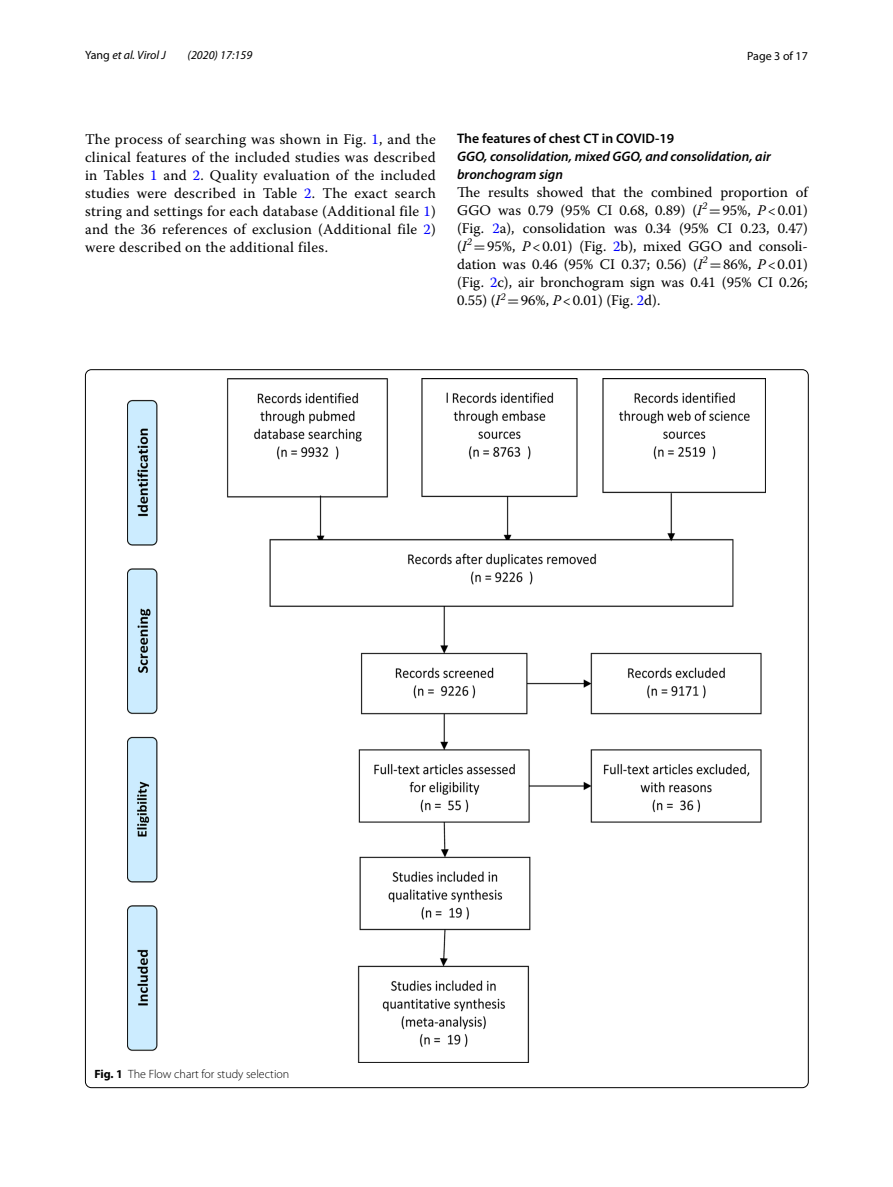
<style>
.page{position:relative;width:893px;height:1187px;background:#fff}
.page>*{position:absolute;margin:0;border:0;box-sizing:border-box;transform-origin:0 0}
.t1{font:14.7px/18px "Warnock Pro";letter-spacing:.015em;color:#000;text-align:justify}
.t2{font:italic 600 13.8px/18px "Myriad Pro";color:#000}
.t3{font:600 13.8px "Myriad Pro";color:#000}
.t4{font:300 12px "Myriad Pro";color:#000}
.t5{font:italic 12px "Myriad Pro";color:#000}
.t6{font:12px "Myriad Pro";color:#000}
.s1{font-style:normal}
.s2{color:#00f}
.s3{font-style:italic}
.s4{font-family:"MTSY"}
.s5{font-weight:700}
</style>
<div class="page">
<img style="left:128px;top:378px;width:638px;height:684px">
<p class="t5" style="left:85px;top:48px;width:82px"><span class="s1">Yang</span> et al. Virol J</p>
<p class="t5" style="left:188px;top:48px;width:66px">(2020) 17:159</p>
<p class="t6" style="left:747px;top:48px;width:62px">Page 3 of 17</p>
<p class="t1" style="left:85px;top:130px;width:352px">The process of searching was shown in Fig. <span class="s2">1</span>, and the clinical features of the included studies was described in Tables <span class="s2">1</span> and <span class="s2">2</span>. Quality evaluation of the included studies were described in Table <span class="s2">2</span>. The exact search string and settings for each database (Additional file <span class="s2">1</span>) and the 36 references of exclusion (Additional file <span class="s2">2</span>) were described on the additional files.</p>
<p class="t3" style="left:457px;top:130px;width:219px">The features of chest CT in COVID‑19</p>
<p class="t2" style="left:457px;top:147px;width:315px">GGO, consolidation, mixed GGO, and consolidation, air bronchogram sign</p>
<p class="t1" style="left:457px;top:183px;width:352px">The results showed that the combined proportion of GGO was 0.79 (95% CI 0.68, 0.89) (<span class="s3">I</span><sup>2</sup> <span class="s4">=</span>95%, <span class="s3">P</span>&lt;0.01) (Fig. <span class="s2">2</span>a), consolidation was 0.34 (95% CI 0.23, 0.47) (<span class="s3">I</span><sup>2</sup> <span class="s4">=</span>95%, <span class="s3">P</span>&lt;0.01) (Fig. <span class="s2">2</span>b), mixed GGO and consoli&shy;dation was 0.46 (95% CI 0.37; 0.56) (<span class="s3">I</span><sup>2</sup> <span class="s4">=</span>86%, <span class="s3">P</span>&lt;0.01) (Fig. <span class="s2">2</span>c), air bronchogram sign was 0.41 (95% CI 0.26; 0.55) (<span class="s3">I</span><sup>2</sup> <span class="s4">=</span>96%, <span class="s3">P</span>&lt;0.01) (Fig. <span class="s2">2</span>d).</p>
<p class="t4" style="left:94px;top:1066px;width:196px"><span class="s5">Fig. 1</span> The Flow chart for study selection</p>
</div>
